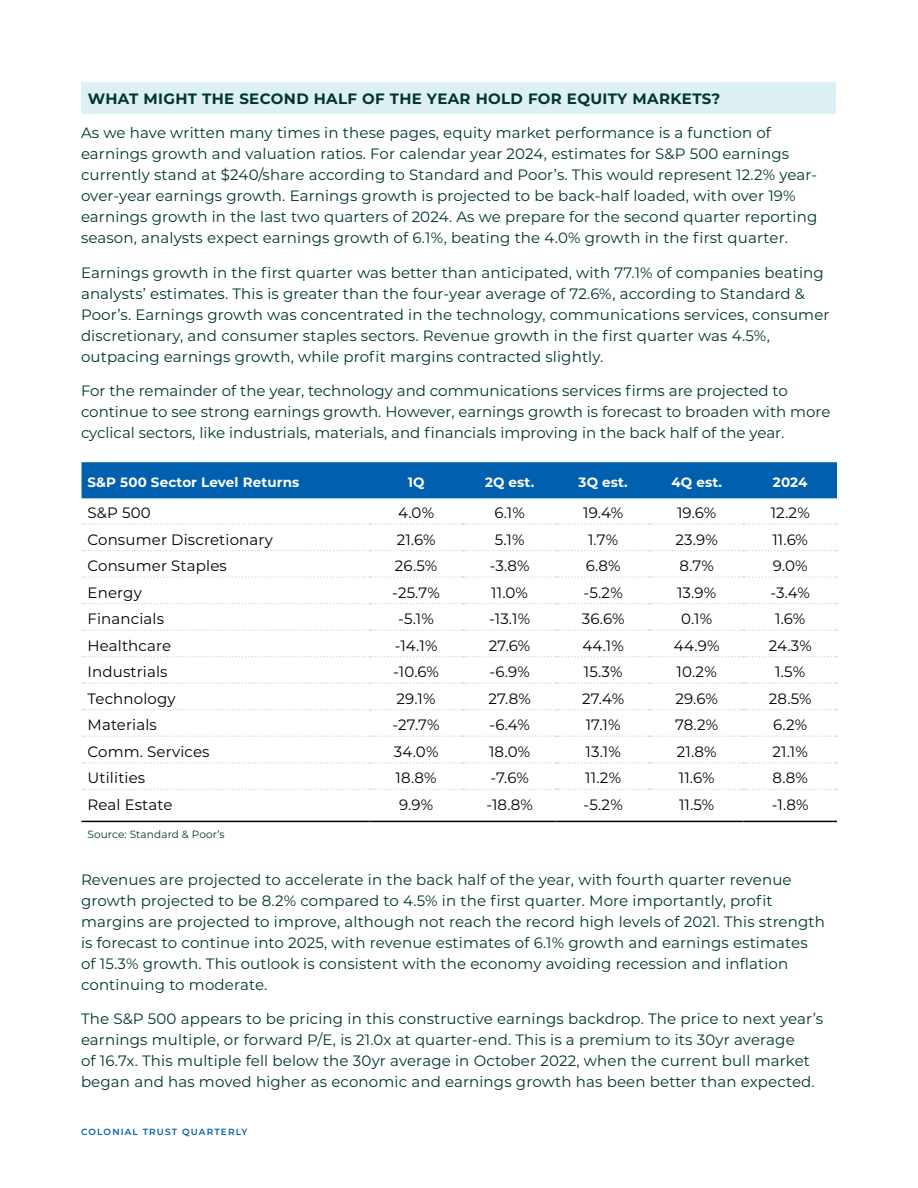
<style>
.page{position:relative;width:918px;height:1188px;background:#fff}
.page>*{position:absolute;margin:0;border:0;box-sizing:border-box;transform-origin:0 0}
.Body{font:15px/21px "Montserrat";letter-spacing:.01em;color:#003530}
.X-Axis_Titles{font:15px "Montserrat";letter-spacing:.01em;color:#000}
.H3_Section_Break{font:700 15px "Montserrat";letter-spacing:.025em;color:#003530}
.X-Axis_Titles-2{font:700 13.5px "Montserrat";letter-spacing:.01em;color:#fff}
.Source{font:10.5px "Montserrat";letter-spacing:.01em;color:#003530}
.t1{font:600 9px "Montserrat";letter-spacing:.125em;color:#005fae}
</style>
<div class="page">
<div style="left:82px;top:83px;width:754px;height:31px;background:#ddf0f3"></div>
<div style="left:82px;top:462px;width:755px;height:36px;background:#005fae"></div>
<hr style="left:82px;top:821px;width:287px;height:1px;background:#000">
<hr style="left:369px;top:821px;width:94px;height:1px;background:#000">
<hr style="left:463px;top:821px;width:93px;height:1px;background:#000">
<hr style="left:556px;top:821px;width:94px;height:1px;background:#000">
<hr style="left:650px;top:821px;width:93px;height:1px;background:#000">
<hr style="left:743px;top:821px;width:94px;height:1px;background:#000">
<svg style="left:82px;top:523px;width:755px;height:2px"></svg>
<svg style="left:82px;top:550px;width:755px;height:1px"></svg>
<svg style="left:82px;top:576px;width:755px;height:2px"></svg>
<svg style="left:82px;top:629px;width:755px;height:2px"></svg>
<svg style="left:82px;top:656px;width:755px;height:1px"></svg>
<svg style="left:82px;top:682px;width:755px;height:2px"></svg>
<svg style="left:82px;top:709px;width:755px;height:1px"></svg>
<svg style="left:82px;top:736px;width:755px;height:1px"></svg>
<svg style="left:82px;top:762px;width:755px;height:2px"></svg>
<svg style="left:82px;top:789px;width:755px;height:1px"></svg>
<svg style="left:82px;top:603px;width:755px;height:1px"></svg>
<p class="H3_Section_Break" style="left:88px;top:88px;width:634px">WHAT MIGHT THE SECOND HALF OF THE YEAR HOLD FOR EQUITY MARKETS?</p>
<p class="Body" style="left:81px;top:122px;width:738px">As we have written many times in these pages, equity market performance is a function of earnings growth and valuation ratios. For calendar year 2024, estimates for S&amp;P 500 earnings currently stand at $240/share according to Standard and Poor’s. This would represent 12.2% year&shy;over-year earnings growth. Earnings growth is projected to be back-half loaded, with over 19% earnings growth in the last two quarters of 2024. As we prepare for the second quarter reporting season, analysts expect earnings growth of 6.1%, beating the 4.0% growth in the first quarter.</p>
<p class="Body" style="left:81px;top:261px;width:750px">Earnings growth in the first quarter was better than anticipated, with 77.1% of companies beating analysts’ estimates. This is greater than the four-year average of 72.6%, according to Standard &amp; Poor’s. Earnings growth was concentrated in the technology, communications services, consumer discretionary, and consumer staples sectors. Revenue growth in the first quarter was 4.5%, outpacing earnings growth, while profit margins contracted slightly.</p>
<p class="Body" style="left:81px;top:380px;width:751px">For the remainder of the year, technology and communications services firms are projected to continue to see strong earnings growth. However, earnings growth is forecast to broaden with more cyclical sectors, like industrials, materials, and financials improving in the back half of the year.</p>
<p class="X-Axis_Titles-2" style="left:88px;top:472px;width:213px">S&amp;P 500 Sector Level Returns</p>
<p class="X-Axis_Titles-2" style="left:408px;top:472px;width:18px">1Q</p>
<p class="X-Axis_Titles-2" style="left:485px;top:472px;width:51px">2Q est.</p>
<p class="X-Axis_Titles-2" style="left:579px;top:472px;width:51px">3Q est.</p>
<p class="X-Axis_Titles-2" style="left:671px;top:472px;width:52px">4Q est.</p>
<p class="X-Axis_Titles-2" style="left:773px;top:472px;width:36px">2024</p>
<p class="X-Axis_Titles" style="left:88px;top:502px;width:65px">S&amp;P 500</p>
<p class="X-Axis_Titles" style="left:398px;top:502px;width:38px">4.0%</p>
<p class="X-Axis_Titles" style="left:494px;top:502px;width:32px">6.1%</p>
<p class="X-Axis_Titles" style="left:583px;top:502px;width:41px">19.4%</p>
<p class="X-Axis_Titles" style="left:677px;top:502px;width:41px">19.6%</p>
<p class="X-Axis_Titles" style="left:771px;top:502px;width:41px">12.2%</p>
<p class="X-Axis_Titles" style="left:88px;top:529px;width:187px">Consumer Discretionary</p>
<p class="X-Axis_Titles" style="left:397px;top:529px;width:40px">21.6%</p>
<p class="X-Axis_Titles" style="left:495px;top:529px;width:31px">5.1%</p>
<p class="X-Axis_Titles" style="left:588px;top:529px;width:32px">1.7%</p>
<p class="X-Axis_Titles" style="left:676px;top:529px;width:44px">23.9%</p>
<p class="X-Axis_Titles" style="left:772px;top:529px;width:37px">11.6%</p>
<p class="X-Axis_Titles" style="left:88px;top:556px;width:141px">Consumer Staples</p>
<p class="X-Axis_Titles" style="left:395px;top:556px;width:44px">26.5%</p>
<p class="X-Axis_Titles" style="left:490px;top:556px;width:41px">-3.8%</p>
<p class="X-Axis_Titles" style="left:586px;top:556px;width:36px">6.8%</p>
<p class="X-Axis_Titles" style="left:679px;top:556px;width:36px">8.7%</p>
<p class="X-Axis_Titles" style="left:773px;top:556px;width:36px">9.0%</p>
<p class="X-Axis_Titles" style="left:88px;top:582px;width:56px">Energy</p>
<p class="X-Axis_Titles" style="left:392px;top:582px;width:49px">-25.7%</p>
<p class="X-Axis_Titles" style="left:491px;top:582px;width:38px">11.0%</p>
<p class="X-Axis_Titles" style="left:584px;top:582px;width:41px">-5.2%</p>
<p class="X-Axis_Titles" style="left:677px;top:582px;width:41px">13.9%</p>
<p class="X-Axis_Titles" style="left:771px;top:582px;width:41px">-3.4%</p>
<p class="X-Axis_Titles" style="left:88px;top:609px;width:78px">Financials</p>
<p class="X-Axis_Titles" style="left:398px;top:609px;width:37px">-5.1%</p>
<p class="X-Axis_Titles" style="left:489px;top:609px;width:42px">-13.1%</p>
<p class="X-Axis_Titles" style="left:582px;top:609px;width:44px">36.6%</p>
<p class="X-Axis_Titles" style="left:681px;top:609px;width:33px">0.1%</p>
<p class="X-Axis_Titles" style="left:775px;top:609px;width:32px">1.6%</p>
<p class="X-Axis_Titles" style="left:88px;top:635px;width:85px">Healthcare</p>
<p class="X-Axis_Titles" style="left:395px;top:635px;width:44px">-14.1%</p>
<p class="X-Axis_Titles" style="left:489px;top:635px;width:43px">27.6%</p>
<p class="X-Axis_Titles" style="left:582px;top:635px;width:43px">44.1%</p>
<p class="X-Axis_Titles" style="left:674px;top:635px;width:47px">44.9%</p>
<p class="X-Axis_Titles" style="left:769px;top:635px;width:45px">24.3%</p>
<p class="X-Axis_Titles" style="left:88px;top:662px;width:82px">Industrials</p>
<p class="X-Axis_Titles" style="left:393px;top:662px;width:47px">-10.6%</p>
<p class="X-Axis_Titles" style="left:489px;top:662px;width:42px">-6.9%</p>
<p class="X-Axis_Titles" style="left:584px;top:662px;width:40px">15.3%</p>
<p class="X-Axis_Titles" style="left:677px;top:662px;width:42px">10.2%</p>
<p class="X-Axis_Titles" style="left:775px;top:662px;width:31px">1.5%</p>
<p class="X-Axis_Titles" style="left:88px;top:688px;width:90px">Technology</p>
<p class="X-Axis_Titles" style="left:397px;top:688px;width:40px">29.1%</p>
<p class="X-Axis_Titles" style="left:489px;top:688px;width:44px">27.8%</p>
<p class="X-Axis_Titles" style="left:582px;top:688px;width:43px">27.4%</p>
<p class="X-Axis_Titles" style="left:676px;top:688px;width:44px">29.6%</p>
<p class="X-Axis_Titles" style="left:769px;top:688px;width:44px">28.5%</p>
<p class="X-Axis_Titles" style="left:88px;top:715px;width:71px">Materials</p>
<p class="X-Axis_Titles" style="left:393px;top:715px;width:49px">-27.7%</p>
<p class="X-Axis_Titles" style="left:489px;top:715px;width:42px">-6.4%</p>
<p class="X-Axis_Titles" style="left:586px;top:715px;width:36px">17.1%</p>
<p class="X-Axis_Titles" style="left:675px;top:715px;width:45px">78.2%</p>
<p class="X-Axis_Titles" style="left:773px;top:715px;width:36px">6.2%</p>
<p class="X-Axis_Titles" style="left:88px;top:741px;width:124px">Comm. Services</p>
<p class="X-Axis_Titles" style="left:394px;top:741px;width:46px">34.0%</p>
<p class="X-Axis_Titles" style="left:489px;top:741px;width:43px">18.0%</p>
<p class="X-Axis_Titles" style="left:586px;top:741px;width:37px">13.1%</p>
<p class="X-Axis_Titles" style="left:677px;top:741px;width:41px">21.8%</p>
<p class="X-Axis_Titles" style="left:773px;top:741px;width:37px">21.1%</p>
<p class="X-Axis_Titles" style="left:88px;top:768px;width:59px">Utilities</p>
<p class="X-Axis_Titles" style="left:396px;top:768px;width:42px">18.8%</p>
<p class="X-Axis_Titles" style="left:490px;top:768px;width:40px">-7.6%</p>
<p class="X-Axis_Titles" style="left:585px;top:768px;width:37px">11.2%</p>
<p class="X-Axis_Titles" style="left:679px;top:768px;width:37px">11.6%</p>
<p class="X-Axis_Titles" style="left:773px;top:768px;width:37px">8.8%</p>
<p class="X-Axis_Titles" style="left:88px;top:794px;width:87px">Real Estate</p>
<p class="X-Axis_Titles" style="left:399px;top:794px;width:36px">9.9%</p>
<p class="X-Axis_Titles" style="left:486px;top:794px;width:48px">-18.8%</p>
<p class="X-Axis_Titles" style="left:584px;top:794px;width:41px">-5.2%</p>
<p class="X-Axis_Titles" style="left:679px;top:794px;width:37px">11.5%</p>
<p class="X-Axis_Titles" style="left:772px;top:794px;width:38px">-1.8%</p>
<p class="Source" style="left:88px;top:827px;width:139px">Source: Standard &amp; Poor’s</p>
<p class="Body" style="left:81px;top:869px;width:746px">Revenues are projected to accelerate in the back half of the year, with fourth quarter revenue growth projected to be 8.2% compared to 4.5% in the first quarter. More importantly, profit margins are projected to improve, although not reach the record high levels of 2021. This strength is forecast to continue into 2025, with revenue estimates of 6.1% growth and earnings estimates of 15.3% growth. This outlook is consistent with the economy avoiding recession and inflation continuing to moderate.</p>
<p class="Body" style="left:81px;top:1008px;width:744px">The S&amp;P 500 appears to be pricing in this constructive earnings backdrop. The price to next year’s earnings multiple, or forward P/E, is 21.0x at quarter-end. This is a premium to its 30yr average<br>of 16.7x. This multiple fell below the 30yr average in October 2022, when the current bull market began and has moved higher as economic and earnings growth has been better than expected.</p>
<p class="t1" style="left:81px;top:1126px;width:168px">COLONIAL TRUST QUARTERLY</p>
</div>
